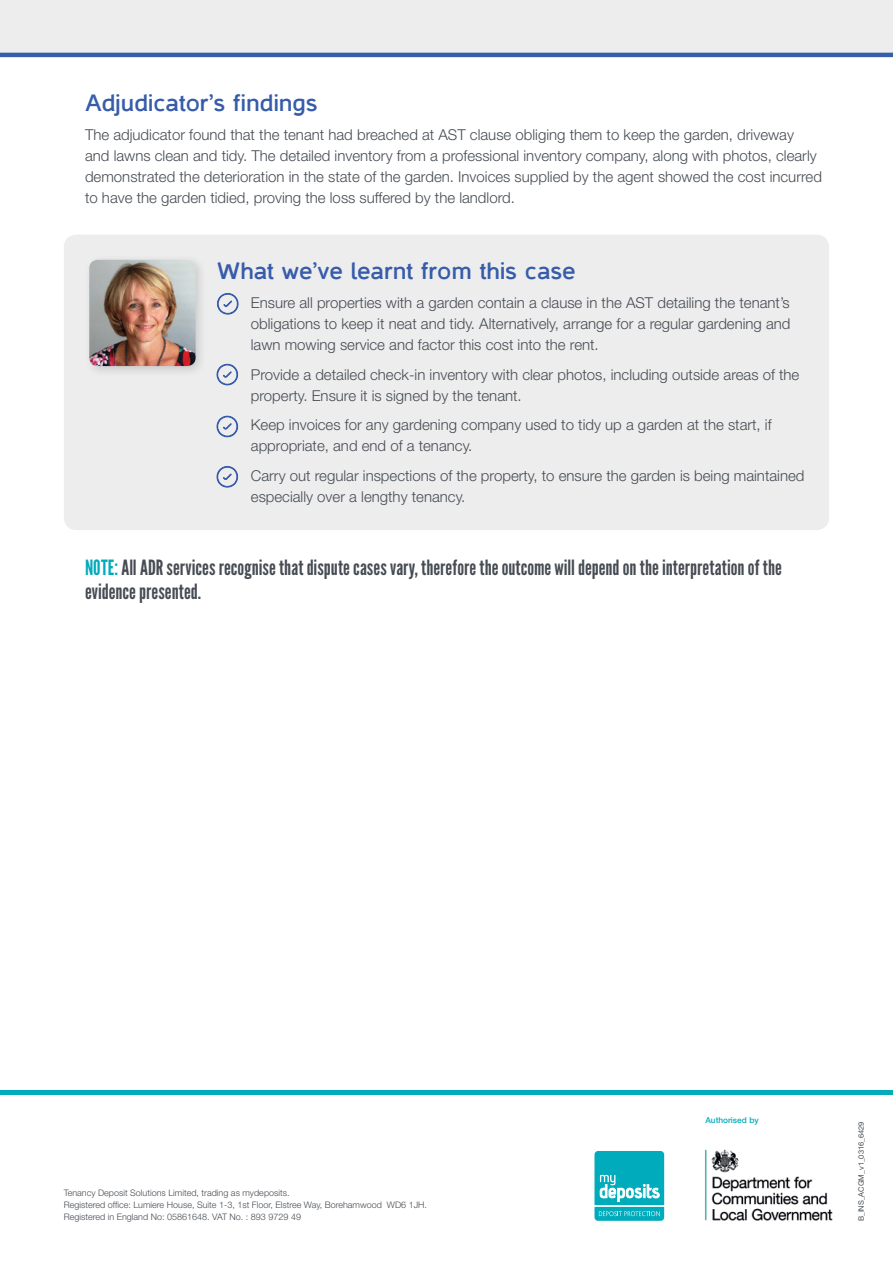
<style>
.page{position:relative;width:893px;height:1263px;background:#fff}
.page>*{position:absolute;margin:0;border:0;box-sizing:border-box;transform-origin:0 0}
.Sub_Headings{font:700 24px "Casper";color:#365caa}
.t1{font:21px/24px "League Gothic";letter-spacing:.005em;color:#464c53}
.Body_Copy{font:300 15px/21px "Helvetica Neue";color:#464c53}
.t2{font:300 9px/12px "Helvetica Neue";color:#464c53}
.t3{font:500 8.25px "Helvetica Neue";color:#00abbb}
.t4{font:7.5px "Helvetica Neue";color:#464c53}
.s1{color:#00abbb}
</style>
<div class="page">
<img style="left:705px;top:1149px;width:127px;height:72px">
<svg style="left:594px;top:1151px;width:70px;height:70px"></svg>
<hr style="left:0;top:1090px;width:893px;height:4px;background:#00abbb">
<div style="left:0;top:0;width:893px;height:55px;background:#ededee"></div>
<hr style="left:0;top:53px;width:893px;height:4px;background:#365caa">
<div style="left:64px;top:235px;width:765px;height:295px;background:#ededee;border-radius:13px"></div>
<div style="left:83px;top:254px;width:125px;height:124px;background:#000;opacity:.15"></div>
<img style="left:89px;top:260px;width:107px;height:106px">
<svg style="left:217px;top:293px;width:22px;height:21px"></svg>
<svg style="left:217px;top:363px;width:22px;height:22px"></svg>
<svg style="left:217px;top:415px;width:22px;height:22px"></svg>
<svg style="left:217px;top:466px;width:22px;height:21px"></svg>
<p class="Sub_Headings" style="left:85px;top:89px;width:234px">Adjudicator’s findings</p>
<p class="Body_Copy" style="left:85px;top:124px;width:738px">The adjudicator found that the tenant had breached at AST clause obliging them to keep the garden, driveway and lawns clean and tidy. The detailed inventory from a professional inventory company, along with photos, clearly demonstrated the deterioration in the state of the garden. Invoices supplied by the agent showed the cost incurred to have the garden tidied, proving the loss suffered by the landlord.</p>
<p class="Sub_Headings" style="left:217px;top:257px;width:360px">What we’ve learnt from this case</p>
<p class="Body_Copy" style="left:251px;top:292px;width:541px;text-align:justify">Ensure all properties with a garden contain a clause in the AST detailing the tenant’s obligations to keep it neat and tidy. Alternatively, arrange for a regular gardening and lawn mowing service and factor this cost into the rent.</p>
<p class="Body_Copy" style="left:251px;top:363px;width:550px">Provide a detailed check-in inventory with clear photos, including outside areas of the property. Ensure it is signed by the tenant.</p>
<p class="Body_Copy" style="left:251px;top:414px;width:522px">Keep invoices for any gardening company used to tidy up a garden at the start, if appropriate, and end of a tenancy.</p>
<p class="Body_Copy" style="left:251px;top:464px;width:555px">Carry out regular inspections of the property, to ensure the garden is being maintained especially over a lengthy tenancy.</p>
<p class="t1" style="left:85px;top:555px;width:698px"><span class="s1">NOTE:</span> All ADR services recognise that dispute cases vary, therefore the outcome will depend on the interpretation of the evidence presented.</p>
<p class="t2" style="left:64px;top:1186px;width:365px">Tenancy Deposit Solutions Limited, trading as mydeposits.<br>Registered office: Lumiere House, Suite 1-3, 1st Floor, Elstree Way, Borehamwood WD6 1JH.<br>Registered in England No: 05861648. VAT No. : 893 9729 49</p>
<p class="t3" style="left:705px;top:1115px;width:55px">Authorised by</p>
<p class="t4" style="left:857px;top:1221px;width:101px;rotate:-90deg">B_INS_ACGM_v1_0316_6429</p>
</div>
